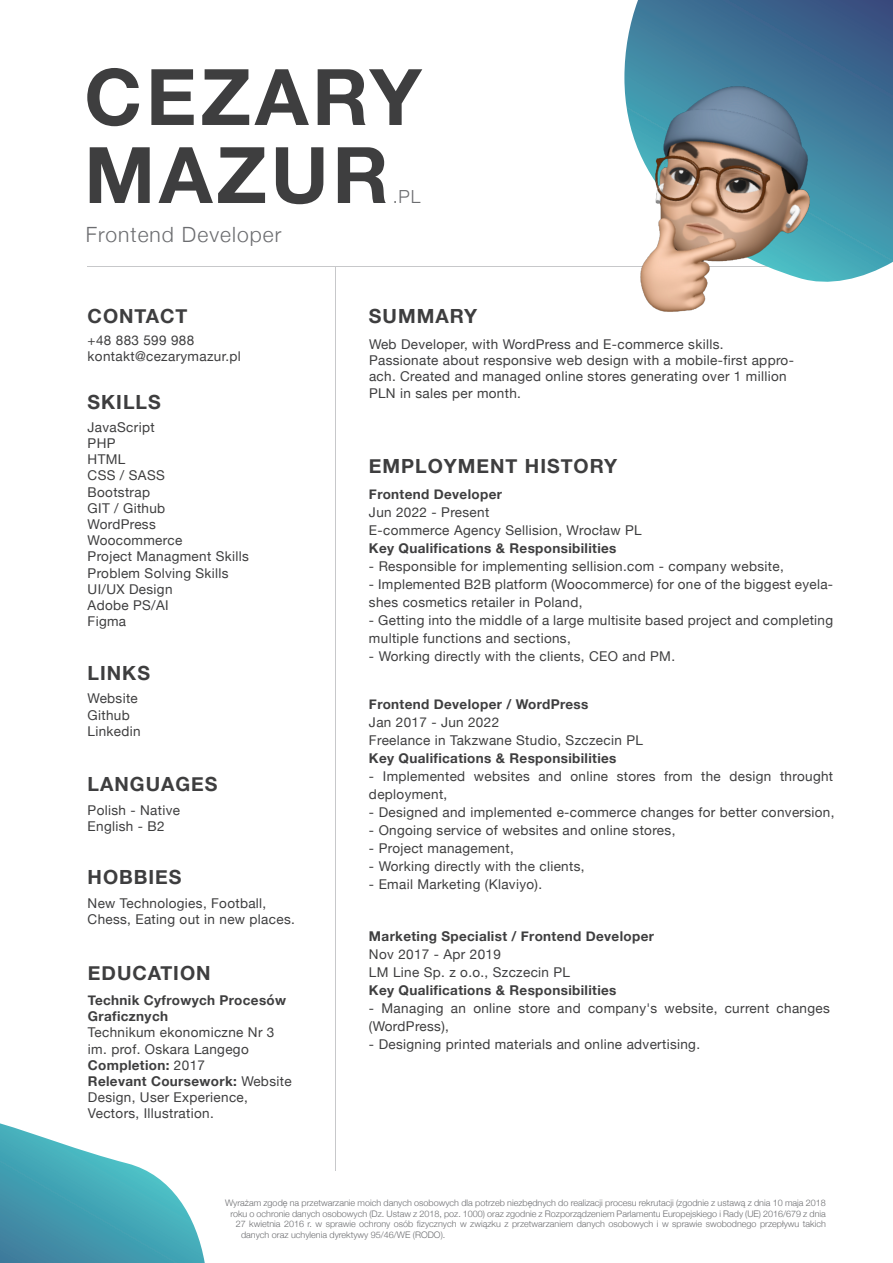
<style>
.page{position:relative;width:893px;height:1263px;background:#fff}
.page>*{position:absolute;margin:0;border:0;box-sizing:border-box;transform-origin:0 0}
.t1{font:700 78px/78px "Helvetica Neue";letter-spacing:.05em;color:#3e3e3f}
.t2{font:300 21px "Helvetica Neue";letter-spacing:.05em;color:#6c6d70}
.t3{font:700 19.5px "Helvetica Neue";letter-spacing:.05em;color:#3e3e3f}
.t4{font:300 18px "Helvetica Neue";color:#6c6d70}
.t5{font:13.5px/16.2px "Helvetica Neue";letter-spacing:.025em;color:#3e3e3f}
.t6{font:700 13.5px/16.2px "Helvetica Neue";letter-spacing:.025em;color:#3e3e3f}
.t7{font:300 9px "Helvetica Neue";color:#6c6d70}
.s1{font-weight:700}
</style>
<div class="page">
<hr style="left:88px;top:266px;width:718px;height:1px;background:#c7c8ca">
<hr style="left:335px;top:266px;width:1px;height:905px;background:#c7c8ca">
<svg style="left:625px;top:0;width:268px;height:277px;background:#417397"></svg>
<svg style="left:0;top:1123px;width:205px;height:140px"></svg>
<img style="left:624px;top:55px;width:236px;height:257px">
<h1 class="t1" style="left:84px;top:60px;width:339px">CEZARY<br>MAZUR</h1>
<h3 class="t4" style="left:393px;top:182px;width:29px">.PL</h3>
<h2 class="t2" style="left:86px;top:218px;width:197px">Frontend Developer</h2>
<h3 class="t3" style="left:88px;top:300px;width:101px">CONTACT</h3>
<p class="t5" style="left:88px;top:333px;width:155px">+48 883 599 988 kontakt@cezarymazur.pl</p>
<h3 class="t3" style="left:88px;top:387px;width:75px">SKILLS</h3>
<p class="t5" style="left:88px;top:420px;width:163px">JavaScript<br>PHP<br>HTML<br>CSS / SASS<br>Bootstrap<br>GIT / Github<br>WordPress<br>Woocommerce<br>Project Managment Skills<br>Problem Solving Skills<br>UI/UX Design<br>Adobe PS/AI<br>Figma</p>
<h3 class="t3" style="left:88px;top:658px;width:64px">LINKS</h3>
<p class="t5" style="left:88px;top:691px;width:55px">Website<br>Github<br>Linkedin</p>
<h3 class="t3" style="left:88px;top:769px;width:131px">LANGUAGES</h3>
<p class="t5" style="left:88px;top:803px;width:94px">Polish - Native<br>English - B2</p>
<h3 class="t3" style="left:88px;top:862px;width:95px">HOBBIES</h3>
<p class="t5" style="left:88px;top:896px;width:209px">New Technologies, Football,<br>Chess, Eating out in new places.</p>
<h3 class="t3" style="left:88px;top:958px;width:124px">EDUCATION</h3>
<p class="t6" style="left:88px;top:992px;width:200px">Technik Cyfrowych Procesów<br>Graficznych</p>
<p class="t5" style="left:88px;top:1025px;width:205px">Technikum ekonomiczne Nr 3 im. prof. Oskara Langego<br><span class="s1">Completion:</span> 2017<br><span class="s1">Relevant Coursework:</span> Website<br>Design, User Experience,<br>Vectors, Illustration.</p>
<h3 class="t3" style="left:369px;top:301px;width:110px">SUMMARY</h3>
<p class="t5" style="left:369px;top:337px;width:426px">Web Developer, with WordPress and E-commerce skills.<br>Passionate about responsive web design with a mobile-first appro&shy;ach. Created and managed online stores generating over 1 million PLN in sales per month.</p>
<h3 class="t3" style="left:369px;top:450px;width:250px">EMPLOYMENT HISTORY</h3>
<p class="t6" style="left:369px;top:486px;width:135px">Frontend Developer</p>
<p class="t5" style="left:369px;top:504px;width:274px;line-height:18px">Jun 2022 - Present<br>E-commerce Agency Sellision, Wrocław PL</p>
<p class="t6" style="left:369px;top:540px;width:249px">Key Qualifications &amp; Responsibilities</p>
<p class="t5" style="left:369px;top:558px;width:416px">- Responsible for implementing sellision.com - company website,</p>
<p class="t5" style="left:369px;top:576px;width:466px;line-height:18px">- Implemented B2B platform (Woocommerce) for one of the biggest eyela&shy;shes cosmetics retailer in Poland,</p>
<p class="t5" style="left:369px;top:612px;width:466px;line-height:18px">- Getting into the middle of a large multisite based project and completing multiple functions and sections,</p>
<p class="t5" style="left:369px;top:648px;width:308px">- Working directly with the clients, CEO and PM.</p>
<p class="t6" style="left:369px;top:696px;width:221px">Frontend Developer / WordPress</p>
<p class="t5" style="left:369px;top:714px;width:275px;line-height:18px">Jan 2017 - Jun 2022<br>Freelance in Takzwane Studio, Szczecin PL</p>
<p class="t6" style="left:369px;top:750px;width:249px">Key Qualifications &amp; Responsibilities</p>
<p class="t5" style="left:369px;top:768px;width:466px;line-height:18px">- Implemented websites and online stores from the design throught deployment,</p>
<p class="t5" style="left:369px;top:805px;width:467px">- Designed and implemented e-commerce changes for better conversion,</p>
<p class="t5" style="left:369px;top:823px;width:308px">- Ongoing service of websites and online stores,</p>
<p class="t5" style="left:369px;top:841px;width:146px">- Project management,</p>
<p class="t5" style="left:369px;top:859px;width:217px">- Working directly with the clients,</p>
<p class="t5" style="left:369px;top:877px;width:175px">- Email Marketing (Klaviyo).</p>
<p class="t6" style="left:369px;top:929px;width:286px">Marketing Specialist / Frontend Developer</p>
<p class="t5" style="left:369px;top:946px;width:203px;line-height:18px">Nov 2017 - Apr 2019<br>LM Line Sp. z o.o., Szczecin PL</p>
<p class="t6" style="left:369px;top:983px;width:249px">Key Qualifications &amp; Responsibilities</p>
<p class="t5" style="left:369px;top:1000px;width:462px;line-height:18px">- Managing an online store and company's website, current changes (WordPress),</p>
<p class="t5" style="left:369px;top:1037px;width:333px">- Designing printed materials and online advertising.</p>
<p class="t7" style="left:225px;top:1195px;width:602px">Wyrażam zgodę na przetwarzanie moich danych osobowych dla potrzeb niezbędnych do realizacji procesu rekrutacji (zgodnie z ustawą z dnia 10 maja 2018</p>
<p class="t7" style="left:230px;top:1206px;width:597px">roku o ochronie danych osobowych (Dz. Ustaw z 2018, poz. 1000) oraz zgodnie z Rozporządzeniem Parlamentu Europejskiego i Rady (UE) 2016/679 z dnia</p>
<p class="t7" style="left:236px;top:1217px;width:592px">27 kwietnia 2016 r. w sprawie ochrony osób fizycznych w związku z przetwarzaniem danych osobowych i w sprawie swobodnego przepływu takich</p>
<p class="t7" style="left:241px;top:1228px;width:206px">danych oraz uchylenia dyrektywy 95/46/WE (RODO).</p>
</div>
